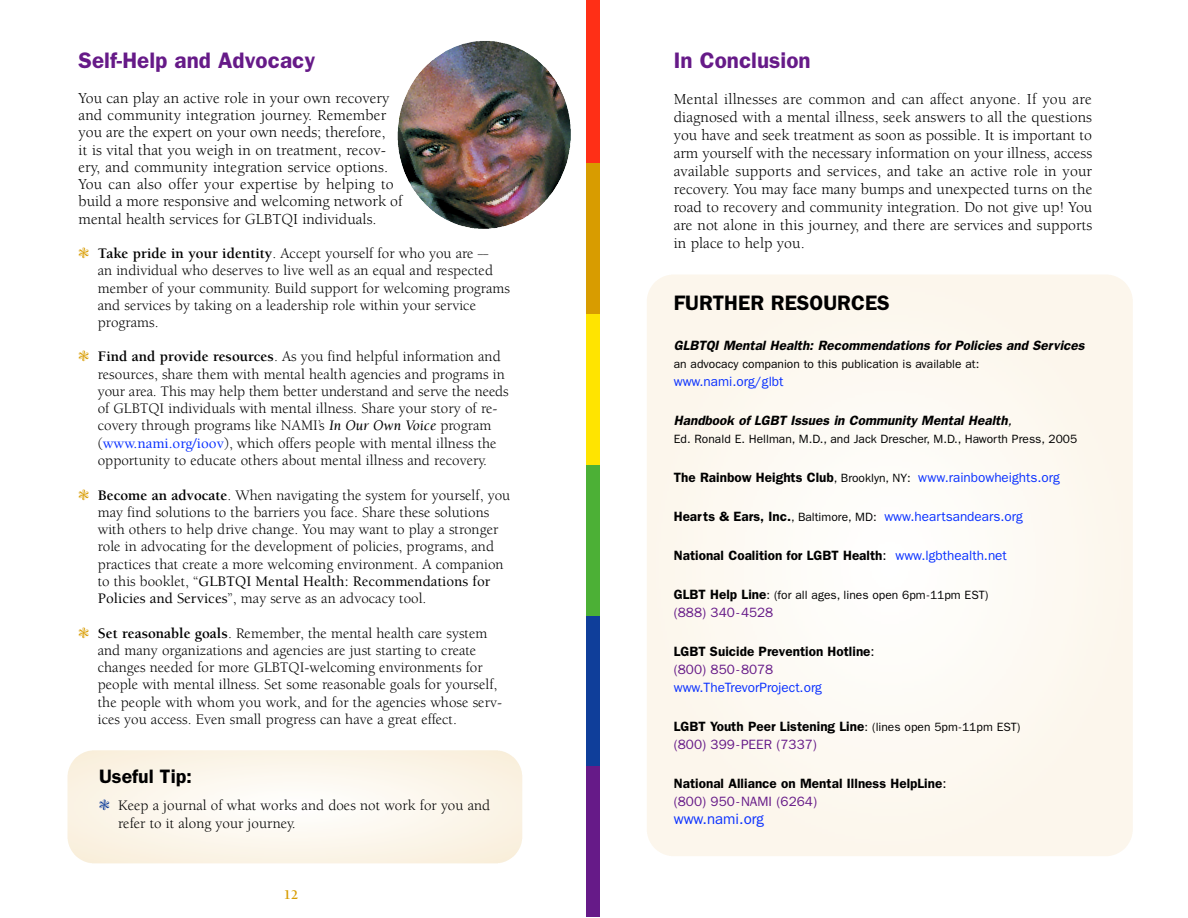
<style>
.page{position:relative;width:1188px;height:918px;background:#fff}
.page>*{position:absolute;margin:0;border:0;box-sizing:border-box;transform-origin:0 0}
.t1{font:600 22.5px "Franklin Gothic";color:#661a88}
.t2{font:600 21px "Franklin Gothic";color:#000}
.t3{font:600 19.5px "Franklin Gothic";color:#000}
.t4{font:15.75px/18px "Berkeley";letter-spacing:.005em;color:#000}
.t5{font:15px/17.2px "Berkeley";color:#000}
.t6{font:15px "ITC Franklin Gothic Std";color:#0a31ff}
.t7{font:600 13.5px "Franklin Gothic";color:#000}
.t8{font:13.5px "ITC Franklin Gothic Std";color:#0a31ff}
.t9{font:italic 600 13.5px "Franklin Gothic";color:#000}
.t10{font:13.5px "ITC Franklin Gothic Std";color:#661a88}
.t11{font:700 13.5px "Berkeley";color:#d89c00}
.t12{font:12px "ITC Franklin Gothic Std";color:#000}
.s1{color:#d89c00}
.s2{font-weight:700}
.s3{font-size:10.5px}
.s4{font-style:italic}
.s5{font-weight:500;color:#0a31ff}
.s6{font-weight:500}
.s7{color:#0f3e9a}
.s8{font-weight:400}
.s9{font-family:"Franklin Gothic";font-weight:600;color:#000}
.s10{font-size:12px;color:#000}
.s11{font-family:"ITC Franklin Gothic Std";font-weight:400}
.s12{font-family:"ITC Franklin Gothic Std";font-weight:400;color:#0a31ff}
.s13{font-family:"Franklin Gothic";font-weight:600;font-size:13.5px}
.s14{font-family:"ITC Franklin Gothic Std";font-weight:400;font-size:12px}
</style>
<div class="page">
<img style="left:398px;top:41px;width:172px;height:188px">
<img style="left:480px;top:41px;width:91px;height:106px">
<div style="left:586px;top:13px;width:7px;height:151px;background:#ff2f16"></div>
<div style="left:586px;top:164px;width:7px;height:150px;background:#d89c00"></div>
<div style="left:586px;top:314px;width:7px;height:151px;background:#ffe400"></div>
<div style="left:586px;top:465px;width:7px;height:151px;background:#4cb036"></div>
<div style="left:586px;top:616px;width:7px;height:150px;background:#0f3e9a"></div>
<div style="left:586px;top:766px;width:7px;height:151px;background:#661a88"></div>
<div style="left:586px;top:0;width:7px;height:13px;background:#ff2f16"></div>
<div style="left:593px;top:13px;width:6px;height:151px;background:#ff2f16"></div>
<div style="left:593px;top:164px;width:6px;height:150px;background:#d89c00"></div>
<div style="left:593px;top:314px;width:6px;height:151px;background:#ffe400"></div>
<div style="left:593px;top:465px;width:6px;height:151px;background:#4cb036"></div>
<div style="left:593px;top:616px;width:6px;height:150px;background:#0f3e9a"></div>
<div style="left:593px;top:766px;width:6px;height:151px;background:#661a88"></div>
<div style="left:593px;top:0;width:7px;height:13px;background:#ff2f16"></div>
<h1 class="t1" style="left:79px;top:53px;width:238px">Self-Help and Advocacy</h1>
<p class="t4" style="left:79px;top:90px;width:325px;line-height:17.2px">You can play an active role in your own recovery and community integration journey. Remember you are the expert on your own needs; therefore,<br>it is vital that you weigh in on treatment, recov&shy;ery, and community integration service options.<br>You can also offer your expertise by helping to build a more responsive and welcoming network of mental health services for GLBTQI individuals.</p>
<p class="t5" style="left:98px;top:246px;width:414px;text-indent:-19px"><span class="s1">❃</span> <span class="s2">Take pride in your identity</span>. Accept yourself for who you are <span class="s3">––<br></span>an individual who deserves to live well as an equal and respected member of your community. Build support for welcoming programs and services by taking on a leadership role within your service programs.</p>
<p class="t5" style="left:98px;top:350px;width:412px;text-indent:-19px"><span class="s1">❃</span> <span class="s2">Find and provide resources</span>. As you find helpful information and resources, share them with mental health agencies and programs in your area. This may help them better understand and serve the needs of GLBTQI individuals with mental illness. Share your story of re&shy;covery through programs like NAMI’s <span class="s4">In Our Own Voice</span> program (<span class="s5">www.nami.org/ioov</span>), which offers people with mental illness the opportunity to educate others about mental illness and recovery.</p>
<p class="t5" style="left:98px;top:488px;width:414px;text-indent:-19px"><span class="s1">❃</span> <span class="s2">Become an advocate</span>. When navigating the system for yourself, you may find solutions to the barriers you face. Share these solutions with others to help drive change. You may want to play a stronger role in advocating for the development of policies, programs, and practices that create a more welcoming environment. A companion to this booklet, “<span class="s6">GLBTQI Mental Health: Recommendations for Policies and Services</span>”, may serve as an advocacy tool.</p>
<p class="t5" style="left:98px;top:626px;width:406px;text-indent:-19px"><span class="s1">❃</span> <span class="s2">Set reasonable goals</span>. Remember, the mental health care system and many organizations and agencies are just starting to create changes needed for more GLBTQI-welcoming environments for people with mental illness. Set some reasonable goals for yourself, the people with whom you work, and for the agencies whose serv&shy;ices you access. Even small progress can have a great effect.</p>
<h3 class="t3" style="left:99px;top:769px;width:95px">Useful Tip:</h3>
<p class="t5" style="left:118px;top:797px;width:374px;line-height:18px;text-indent:-19px"><span class="s7">❃</span> Keep a journal of what works and does not work for you and refer to it along your journey.</p>
<p class="t11" style="left:284px;top:890px;width:16px">12</p>
<h1 class="t1" style="left:674px;top:53px;width:138px">In Conclusion</h1>
<p class="t4" style="left:674px;top:92px;width:420px;text-align:justify">Mental illnesses are common and can affect anyone. If you are diagnosed with a mental illness, seek answers to all the questions you have and seek treatment as soon as possible. It is important to arm yourself with the necessary information on your illness, access available supports and services, and take an active role in your recovery. You may face many bumps and unexpected turns on the road to recovery and community integration. Do not give up! You are not alone in this journey, and there are services and supports in place to help you.</p>
<h2 class="t2" style="left:674px;top:295px;width:218px">FURTHER RESOURCES</h2>
<p class="t9" style="left:674px;top:341px;width:412px">GLBTQI Mental Health: Recommendations for Policies and Services</p>
<p class="t12" style="left:674px;top:360px;width:307px">an advocacy companion to this publication is available at:</p>
<p class="t8" style="left:674px;top:377px;width:111px">www.nami.org/glbt</p>
<p class="t9" style="left:674px;top:416px;width:339px">Handbook of LGBT Issues in Community Mental Health<span class="s8">,</span></p>
<p class="t12" style="left:674px;top:435px;width:405px">Ed. Ronald E. Hellman, M.D., and Jack Drescher, M.D., Haworth Press, 2005</p>
<p class="t8" style="left:674px;top:473px;width:388px"><span class="s9">The Rainbow Heights Club</span><span class="s10">, Brooklyn, NY:</span> www.rainbowheights.org</p>
<p class="t8" style="left:674px;top:512px;width:351px"><span class="s9">Hearts &amp; Ears, Inc.</span><span class="s10">, Baltimore, MD:</span> www.heartsandears.org</p>
<p class="t7" style="left:674px;top:551px;width:335px">National Coalition for LGBT Health<span class="s11">:</span> <span class="s12">www.lgbthealth.net</span></p>
<p class="t12" style="left:674px;top:591px;width:316px"><span class="s13">GLBT Help Line</span>: (for all ages, lines open 6pm-11pm EST)</p>
<p class="t10" style="left:674px;top:608px;width:101px">(888) 340-4528</p>
<p class="t7" style="left:674px;top:647px;width:202px">LGBT Suicide Prevention Hotline<span class="s11">:</span></p>
<p class="t10" style="left:674px;top:665px;width:101px">(800) 850-8078</p>
<p class="t8" style="left:674px;top:683px;width:150px">www.TheTrevorProject.org</p>
<p class="t7" style="left:674px;top:722px;width:348px">LGBT Youth Peer Listening Line<span class="s14">: (lines open 5pm-11pm EST)</span></p>
<p class="t10" style="left:674px;top:740px;width:145px">(800) 399-PEER (7337)</p>
<p class="t7" style="left:674px;top:779px;width:274px">National Alliance on Mental Illness HelpLine<span class="s11">:</span></p>
<p class="t10" style="left:674px;top:797px;width:145px">(800) 950-NAMI (6264)</p>
<p class="t6" style="left:674px;top:814px;width:92px">www.nami.org</p>
</div>
